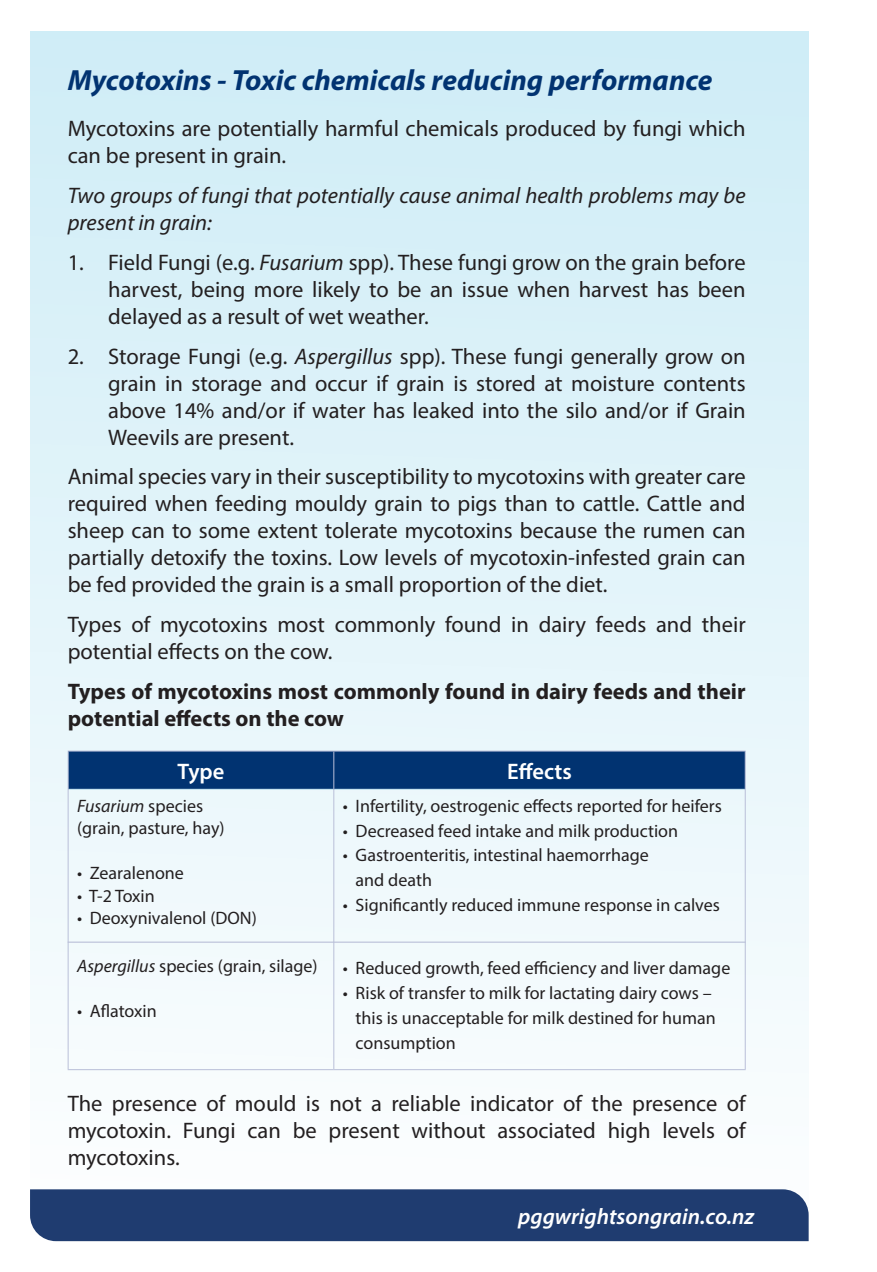
<style>
.page{position:relative;width:877px;height:1272px;background:#fff}
.page>*{position:absolute;margin:0;border:0;box-sizing:border-box;transform-origin:0 0}
.t1{font:italic 700 29.25px "Myriad Pro";color:#013371}
.t2{font:22.5px/27px "Myriad Pro";color:#231f20;text-align:justify}
.t3{font:700 22.5px/27px "Myriad Pro";color:#231f20}
.t4{font:italic 22.5px/27px "Myriad Pro";color:#231f20}
.t5{font:italic 600 22.5px "Myriad Pro";color:#fff}
.t6{font:600 22.5px "Myriad Pro";color:#fff}
.t7{font:18px/24.8px "Myriad Pro";color:#231f20}
.s1{font-style:italic}
</style>
<div class="page">
<div style="left:30px;top:31px;width:778px;height:1203px;background:linear-gradient(to bottom,#ceecf6,#fdfefe)"></div>
<div style="left:30px;top:1189px;width:778px;height:52px;background:#1f3c70"></div>
<div style="left:69px;top:752px;width:675px;height:37px;background:#013371"></div>
<hr style="left:69px;top:789px;width:264px;height:1px;background:#cfedf7">
<hr style="left:334px;top:789px;width:410px;height:1px;background:#cfedf7">
<hr style="left:68px;top:751px;width:266px;height:1px;background:#b9bfd8">
<hr style="left:68px;top:751px;width:1px;height:38px;background:#b9bfd8">
<hr style="left:334px;top:751px;width:411px;height:1px;background:#b9bfd8">
<hr style="left:333px;top:751px;width:1px;height:38px;background:#b9bfd8">
<hr style="left:744px;top:751px;width:1px;height:38px;background:#b9bfd8">
<hr style="left:68px;top:789px;width:1px;height:280px;background:#b9bfd8">
<hr style="left:333px;top:789px;width:1px;height:280px;background:#b9bfd8">
<hr style="left:744px;top:789px;width:1px;height:280px;background:#b9bfd8">
<hr style="left:68px;top:1069px;width:266px;height:1px;background:#b9bfd8">
<hr style="left:334px;top:1069px;width:411px;height:1px;background:#b9bfd8">
<hr style="left:68px;top:942px;width:677px;height:1px;background:#b9bfd8">
<h1 class="t1" style="left:68px;top:61px;width:646px">Mycotoxins - Toxic chemicals reducing performance</h1>
<p class="t2" style="left:68px;top:115px;width:679px">Mycotoxins are potentially harmful chemicals produced by fungi which can be present in grain.</p>
<p class="t4" style="left:68px;top:182px;width:679px">Two groups of fungi that potentially cause animal health problems may be present in grain:</p>
<p class="t2" style="left:108px;top:248px;width:639px;text-indent:-40px">1. Field Fungi (e.g. <span class="s1">Fusarium</span> spp). These fungi grow on the grain before harvest, being more likely to be an issue when harvest has been delayed as a result of wet weather.</p>
<p class="t2" style="left:108px;top:342px;width:639px;text-indent:-40px">2. Storage Fungi (e.g. <span class="s1">Aspergillus</span> spp). These fungi generally grow on grain in storage and occur if grain is stored at moisture contents above 14% and/or if water has leaked into the silo and/or if Grain Weevils are present.</p>
<p class="t2" style="left:68px;top:463px;width:679px">Animal species vary in their susceptibility to mycotoxins with greater care required when feeding mouldy grain to pigs than to cattle. Cattle and sheep can to some extent tolerate mycotoxins because the rumen can partially detoxify the toxins. Low levels of mycotoxin-infested grain can be fed provided the grain is a small proportion of the diet.</p>
<p class="t2" style="left:68px;top:611px;width:679px">Types of mycotoxins most commonly found in dairy feeds and their potential effects on the cow.</p>
<p class="t3" style="left:68px;top:677px;width:679px">Types of mycotoxins most commonly found in dairy feeds and their potential effects on the cow</p>
<p class="t6" style="left:177px;top:757px;width:48px">Type</p>
<p class="t6" style="left:507px;top:757px;width:66px">Effects</p>
<p class="t7" style="left:77px;top:794px;width:149px;line-height:22.5px"><span class="s1">Fusarium</span> species (grain, pasture, hay)</p>
<p class="t7" style="left:77px;top:861px;width:108px">• Zearalenone</p>
<p class="t7" style="left:77px;top:883px;width:79px">• T-2 Toxin</p>
<p class="t7" style="left:77px;top:906px;width:181px">• Deoxynivalenol (DON)</p>
<p class="t7" style="left:77px;top:954px;width:242px"><span class="s1">Aspergillus</span> species (grain, silage)</p>
<p class="t7" style="left:77px;top:999px;width:81px">• Aflatoxin</p>
<p class="t7" style="left:343px;top:793px;width:380px">• Infertility, oestrogenic effects reported for heifers</p>
<p class="t7" style="left:343px;top:818px;width:337px">• Decreased feed intake and milk production</p>
<p class="t7" style="left:355px;top:843px;width:295px;text-indent:-13px">• Gastroenteritis, intestinal haemorrhage and death</p>
<p class="t7" style="left:343px;top:892px;width:378px">• Significantly reduced immune response in calves</p>
<p class="t7" style="left:343px;top:956px;width:389px">• Reduced growth, feed efficiency and liver damage</p>
<p class="t7" style="left:355px;top:980px;width:361px;text-indent:-13px">• Risk of transfer to milk for lactating dairy cows – this is unacceptable for milk destined for human consumption</p>
<p class="t2" style="left:68px;top:1090px;width:679px">The presence of mould is not a reliable indicator of the presence of mycotoxin. Fungi can be present without associated high levels of mycotoxins.</p>
<p class="t5" style="left:518px;top:1202px;width:237px">pggwrightsongrain.co.nz</p>
</div>
